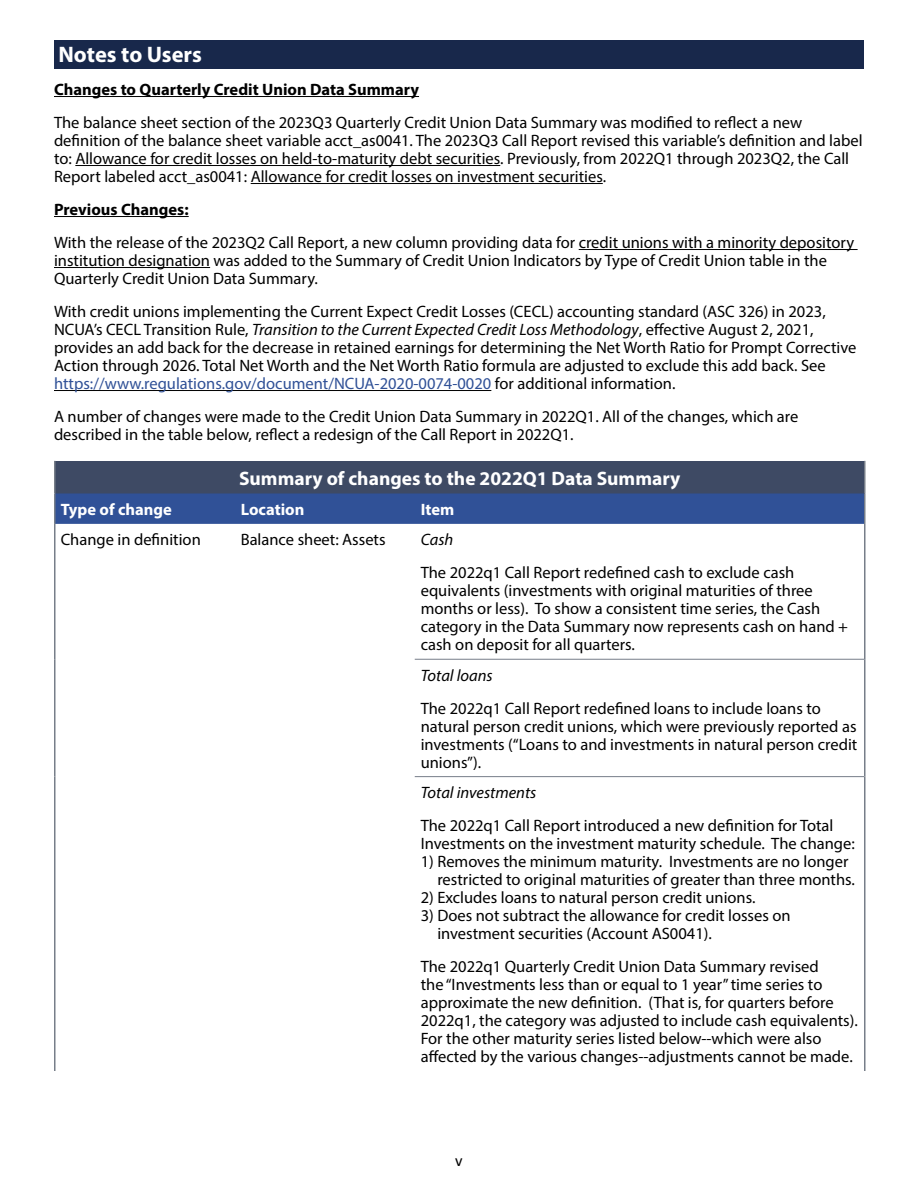
<style>
.page{position:relative;width:918px;height:1188px;background:#fff}
.page>*{position:absolute;margin:0;border:0;box-sizing:border-box;transform-origin:0 0}
.t1{font:700 22.5px "Myriad Pro";color:#fff}
.Table_Header{font:700 19.5px "Myriad Pro";color:#fff}
.Body{font:16.5px/18px "Myriad Pro";color:#000}
.body_no_space{font:16.5px/18px "Myriad Pro";color:#000}
.t2{font:700 16.5px "Myriad Pro";color:#000}
.Body-2{font:italic 16.5px "Myriad Pro";color:#000}
.table_sub_head{font:700 16.5px "Myriad Pro";color:#fff}
.t3{font:16.5px "Calibri";color:#000}
.s1{font-style:italic}
.s2{color:#305197}
</style>
<div class="page">
<div style="left:54px;top:40px;width:810px;height:29px;background:#18284b"></div>
<hr style="left:54px;top:96px;width:365px;height:1px;background:#000">
<hr style="left:75px;top:165px;width:425px;height:1px;background:#000">
<hr style="left:251px;top:183px;width:352px;height:1px;background:#000">
<hr style="left:54px;top:216px;width:135px;height:1px;background:#000">
<hr style="left:579px;top:249px;width:279px;height:1px;background:#000">
<hr style="left:54px;top:267px;width:156px;height:1px;background:#000">
<hr style="left:54px;top:390px;width:437px;height:1px;background:#000">
<div style="left:55px;top:461px;width:810px;height:33px;background:#3e4a64"></div>
<div style="left:56px;top:494px;width:808px;height:30px;background:#305197"></div>
<hr style="left:54px;top:524px;width:2px;height:135px;background:#777e89">
<hr style="left:864px;top:524px;width:2px;height:135px;background:#777e89">
<hr style="left:54px;top:659px;width:2px;height:118px;background:#777e89">
<hr style="left:864px;top:659px;width:2px;height:118px;background:#777e89">
<hr style="left:54px;top:777px;width:2px;height:294px;background:#777e89">
<hr style="left:864px;top:777px;width:2px;height:294px;background:#777e89">
<hr style="left:54px;top:461px;width:2px;height:33px;background:#777e89">
<hr style="left:864px;top:461px;width:2px;height:33px;background:#777e89">
<hr style="left:54px;top:494px;width:2px;height:30px;background:#777e89">
<hr style="left:864px;top:494px;width:2px;height:30px;background:#777e89">
<hr style="left:415px;top:659px;width:449px;height:1px;background:#777e89">
<hr style="left:415px;top:776px;width:449px;height:1px;background:#777e89">
<p class="t1" style="left:58px;top:40px;width:145px">Notes to Users</p>
<p class="t2" style="left:54px;top:79px;width:367px">Changes to Quarterly Credit Union Data Summary</p>
<p class="Body" style="left:54px;top:113px;width:810px">The balance sheet section of the 2023Q3 Quarterly Credit Union Data Summary was modified to reflect a new definition of the balance sheet variable acct_as0041. The 2023Q3 Call Report revised this variable’s definition and label to: Allowance for credit losses on held-to-maturity debt securities. Previously, from 2022Q1 through 2023Q2, the Call Report labeled acct_as0041: Allowance for credit losses on investment securities.</p>
<p class="t2" style="left:54px;top:199px;width:136px">Previous Changes:</p>
<p class="Body" style="left:54px;top:233px;width:802px">With the release of the 2023Q2 Call Report, a new column providing data for credit unions with a minority depository institution designation was added to the Summary of Credit Union Indicators by Type of Credit Union table in the<br>Quarterly Credit Union Data Summary.</p>
<p class="Body" style="left:54px;top:302px;width:804px">With credit unions implementing the Current Expect Credit Losses (CECL) accounting standard (ASC 326) in 2023, NCUA’s CECL Transition Rule, <span class="s1">Transition to the Current Expected Credit Loss Methodology</span>, effective August 2, 2021, provides an add back for the decrease in retained earnings for determining the Net Worth Ratio for Prompt Corrective Action through 2026. Total Net Worth and the Net Worth Ratio formula are adjusted to exclude this add back. See <span class="s2">https://www.regulations.gov/document/NCUA-2020-0074-0020</span> for additional information.</p>
<p class="Body" style="left:54px;top:407px;width:746px">A number of changes were made to the Credit Union Data Summary in 2022Q1. All of the changes, which are described in the table below, reflect a redesign of the Call Report in 2022Q1.</p>
<p class="Table_Header" style="left:239px;top:465px;width:443px">Summary of changes to the 2022Q1 Data Summary</p>
<p class="table_sub_head" style="left:61px;top:499px;width:113px">Type of change</p>
<p class="table_sub_head" style="left:241px;top:499px;width:65px">Location</p>
<p class="table_sub_head" style="left:421px;top:499px;width:35px">Item</p>
<p class="Body" style="left:61px;top:530px;width:142px">Change in definition</p>
<p class="Body" style="left:241px;top:530px;width:146px">Balance sheet: Assets</p>
<p class="Body-2" style="left:421px;top:530px;width:34px">Cash</p>
<p class="Body" style="left:421px;top:563px;width:429px">The 2022q1 Call Report redefined cash to exclude cash equivalents (investments with original maturities of three months or less). To show a consistent time series, the Cash category in the Data Summary now represents cash on hand + cash on deposit for all quarters.</p>
<p class="Body-2" style="left:421px;top:665px;width:73px">Total loans</p>
<p class="Body" style="left:421px;top:699px;width:438px">The 2022q1 Call Report redefined loans to include loans to natural person credit unions, which were previously reported as investments (“Loans to and investments in natural person credit unions”).</p>
<p class="Body-2" style="left:421px;top:782px;width:117px">Total investments</p>
<p class="body_no_space" style="left:421px;top:816px;width:436px">The 2022q1 Call Report introduced a new definition for Total<br>Investments on the investment maturity schedule. The change:</p>
<p class="body_no_space" style="left:437px;top:852px;width:419px;text-indent:-17px">1) Removes the minimum maturity. Investments are no longer restricted to original maturities of greater than three months.</p>
<p class="body_no_space" style="left:421px;top:888px;width:336px">2) Excludes loans to natural person credit unions.</p>
<p class="body_no_space" style="left:437px;top:906px;width:355px;text-indent:-17px">3) Does not subtract the allowance for credit losses on investment securities (Account AS0041).</p>
<p class="Body" style="left:421px;top:957px;width:439px">The 2022q1 Quarterly Credit Union Data Summary revised<br>the “Investments less than or equal to 1 year” time series to approximate the new definition. (That is, for quarters before 2022q1, the category was adjusted to include cash equivalents).<br>For the other maturity series listed below--which were also affected by the various changes--adjustments cannot be made.</p>
<p class="t3" style="left:455px;top:1149px;width:9px">v</p>
</div>
